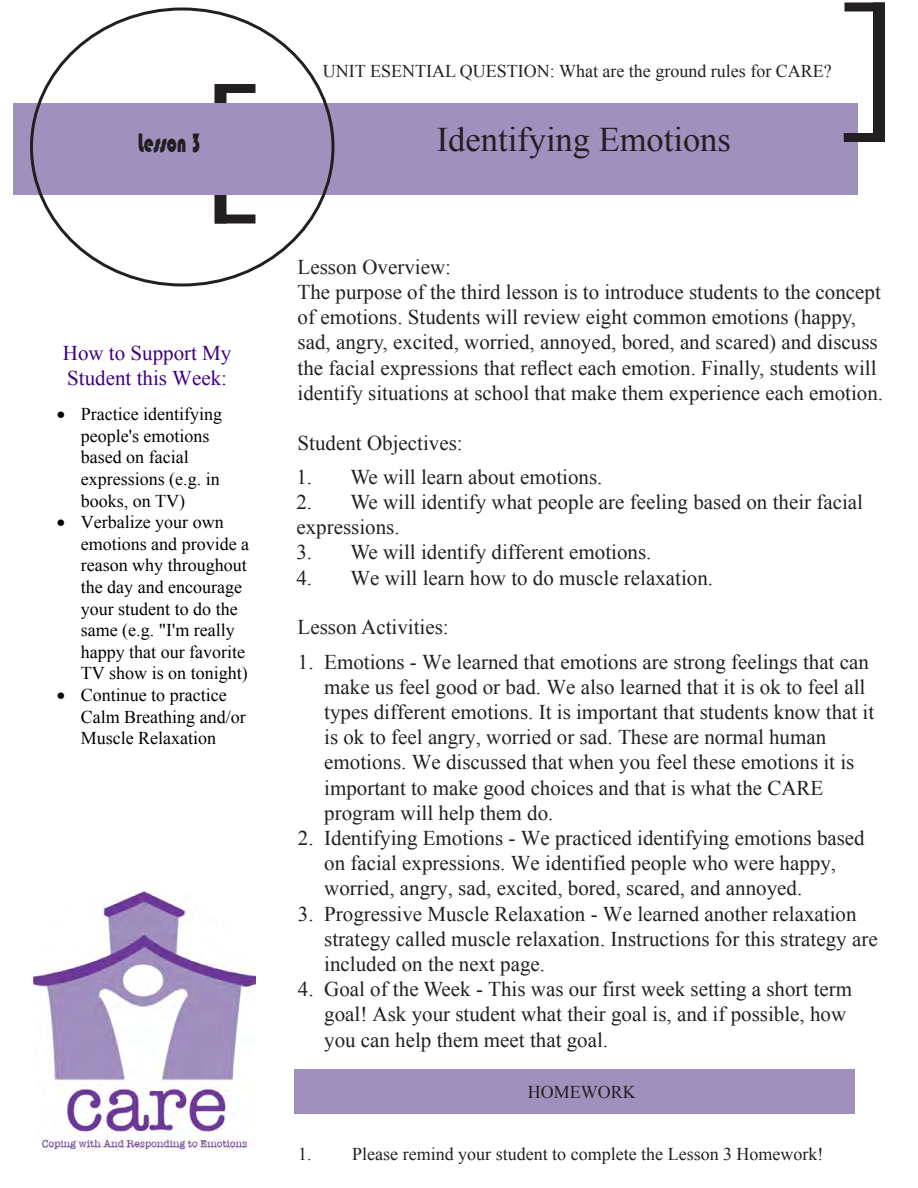
<style>
.page{position:relative;width:918px;height:1188px;background:#fff}
.page>*{position:absolute;margin:0;border:0;box-sizing:border-box;transform-origin:0 0}
.t1{font:34.5px "Times New Roman";color:#231f20}
.t2{font:27.6px "Bauhaus 93";color:#231f20;scale:.65 1}
.t3{font:21px/25.2px "Times New Roman";color:#231f20}
.t4{font:21px/25.2px "Times New Roman";color:#400080}
.t5{font:18px/21.6px "Times New Roman";color:#000}
.t6{font:18px "Times New Roman";color:#231f20}
.t7{font:18px "Times New Roman";color:#231f20}
.s1{font-style:inherit}
</style>
<div class="page">
<div style="left:214px;top:84px;width:12px;height:140px;background:#231f20"></div>
<div style="left:873px;top:2px;width:12px;height:140px;background:#231f20"></div>
<div style="left:14px;top:104px;width:844px;height:91px;background:#9f90bd"></div>
<div style="left:215px;top:84px;width:40px;height:9px;background:#231f20"></div>
<div style="left:215px;top:214px;width:40px;height:10px;background:#231f20"></div>
<div style="left:844px;top:133px;width:40px;height:9px;background:#231f20"></div>
<div style="left:844px;top:2px;width:41px;height:9px;background:#231f20"></div>
<img style="left:33px;top:891px;width:222px;height:260px">
<div style="left:295px;top:1069px;width:560px;height:45px;background:#9f90bd"></div>
<p class="t6" style="left:323px;top:58px;width:511px">UNIT ESENTIAL QUESTION: What are the ground rules for CARE?</p>
<p class="t2" style="left:138px;top:127px;width:99px">Lesson 3</p>
<p class="t1" style="left:437px;top:117px;width:296px">Identifying Emotions</p>
<p class="t4" style="left:63px;top:340px;width:170px">How to Support My<br>Student this Week:</p>
<p class="t5" style="left:81px;top:403px;width:143px;text-indent:-24px">• Practice identifying people's emotions based on facial expressions (e.g. in books, on TV)</p>
<p class="t5" style="left:81px;top:511px;width:170px;text-indent:-24px">• Verbalize your own emotions and provide a reason why throughout the day and encourage your student to do the same (e.g. "I'm really happy that our favorite<br>TV show is on tonight)</p>
<p class="t5" style="left:81px;top:684px;width:166px;text-indent:-24px">• Continue to practice<br>Calm Breathing and/or<br>Muscle Relaxation</p>
<p class="t3" style="left:298px;top:254px;width:155px">Lesson Overview:</p>
<p class="t3" style="left:298px;top:279px;width:587px">The purpose of the third lesson is to introduce students to the concept of emotions. Students will review eight common emotions (happy, sad, angry, excited, worried, annoyed, bored, and scared) and discuss the facial expressions that reflect each emotion. Finally, students will identify situations at school that make them experience each emotion.</p>
<p class="t3" style="left:298px;top:430px;width:167px">Student Objectives:</p>
<p class="t3" style="left:296px;top:464px;width:308px">1. We will learn about emotions.</p>
<p class="t3" style="left:296px;top:489px;width:568px">2. We will identify what people are feeling based on their facial expressions.</p>
<p class="t3" style="left:296px;top:539px;width:357px">3. We will identify different emotions.</p>
<p class="t3" style="left:296px;top:565px;width:418px">4. We will learn how to do muscle relaxation.</p>
<p class="t3" style="left:298px;top:614px;width:153px">Lesson Activities:</p>
<p class="t3" style="left:324px;top:649px;width:552px;text-indent:-26px">1. Emotions - We learned that emotions are strong feelings that can make us feel good or bad. We also learned that it is ok to feel all types different emotions. It is important that students know that it is ok to feel angry, worried or sad. These are normal human emotions. We discussed that when you feel these emotions it is important to make good choices and that is what the CARE program will help them do.</p>
<p class="t3" style="left:324px;top:825px;width:542px;text-indent:-26px">2. Identifying Emotions - We practiced identifying emotions based on facial expressions. We identified people who were happy, worried, angry, sad, excited, bored, scared, and annoyed.</p>
<p class="t3" style="left:324px;top:901px;width:555px;text-indent:-26px">3. Progressive Muscle Relaxation - We learned another relaxation strategy called muscle relaxation. Instructions for this strategy are included on the next page.</p>
<p class="t3" style="left:324px;top:976px;width:530px;text-indent:-26px">4. Goal of the Week - This was our first week setting a short term goal! Ask your student what their goal is, and if possible, how you can help them meet that goal.</p>
<p class="t7" style="left:528px;top:1080px;width:109px">HOMeWOrK</p>
<p class="t6" style="left:298px;top:1142px;width:527px">1. Please remind your student to complete the Lesson <span class="s1">3</span> Homework!</p>
</div>
